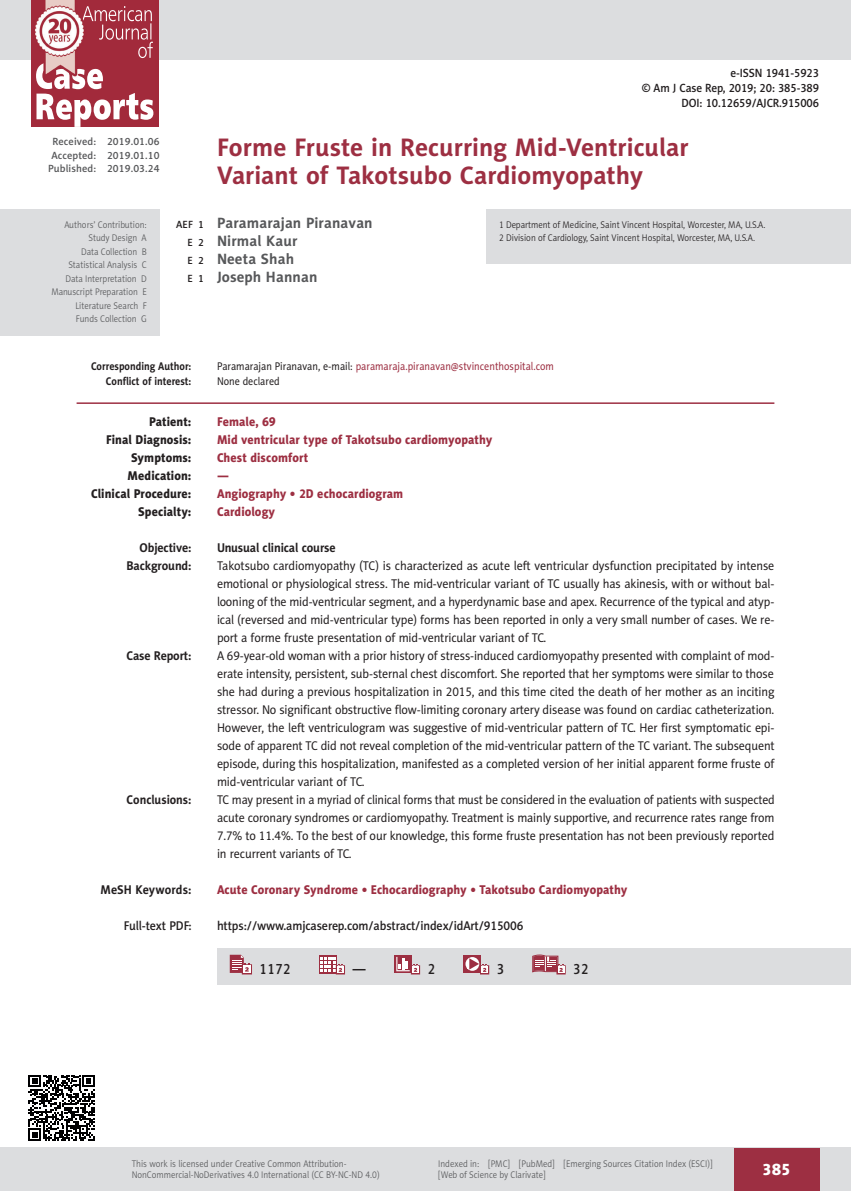
<style>
.page{position:relative;width:851px;height:1191px;background:#fff}
.page>*{position:absolute;margin:0;border:0;box-sizing:border-box;transform-origin:0 0}
.AJCR_Tytul{font:700 25.5px/28.5px "Naomi Sans EFN";color:#9d2f42}
.t1{font:16.5px "Naomi Sans EFN Heavy";color:#fff}
.AJCR_Autorzy{font:700 15px "Naomi Sans EFN";letter-spacing:.01em;color:#57585a}
.AJCR_dane{font:15px "Naomi Sans EFN Medium";letter-spacing:.03em;color:#231f20;scale:.9 1}
.AJCR_Summary_body{font:12.75px/18px "Naomi Sans EFN";letter-spacing:-.01em;color:#231f20;text-align:justify;scale:.95 1}
.AJCR_Summary_body-2{font:12.75px/18px "Naomi Sans EFN";letter-spacing:-.01em;color:#231f20;text-align:justify;scale:.94 1}
.AJCR_keywords{font:12.75px "Naomi Sans EFN Heavy";letter-spacing:.005em;color:#9d2f42;scale:.95 1}
.AJCR_keywords-2{font:12.75px "Naomi Sans EFN Heavy";letter-spacing:.005em;color:#231f20;scale:.95 1}
.AJCR_full_text_pdf{font:12.75px "Naomi Sans EFN Medium";letter-spacing:-.01em;color:#231f20;scale:.95 1}
.AJCR_Summary_body-3{font:700 12.75px "Naomi Sans EFN";letter-spacing:-.01em;color:#231f20;scale:.95 1}
.AJCR_keywords-3{font:700 12.75px "Naomi Sans EFN";letter-spacing:.005em;color:#231f20;scale:.95 1}
.AJCR_Summary_body-4{font:700 12.75px "Naomi Sans EFN";letter-spacing:-.01em;color:#231f20;scale:.94 1}
.AJCR_full_text_pdf-2{font:12px "Naomi Sans EFN Medium";letter-spacing:-.01em;color:#231f20;scale:.95 1}
.AJCR_Adres{font:11.25px "Naomi Sans EFN";color:#9d2f42;scale:.9 1}
.AJCR_Adres-2{font:700 11.25px "Naomi Sans EFN";color:#231f20;scale:.9 1}
.AJCR_Adres-3{font:11.25px "Naomi Sans EFN";color:#231f20;scale:.9 1}
.t2{font:10.5px "Naomi Sans EFN Medium";letter-spacing:.01em;color:#57585a}
.t3{font:9.75px/11.2px "Naomi Sans EFN Light";color:#57585a;scale:.9 1}
.AJCR_Afiliacja{font:9.75px "Naomi Sans EFN Light";color:#231f20;scale:.9 1}
.s1{font-family:"Naomi Sans EFN Medium";font-weight:400;font-size:10.5px;color:#231f20}
.s2{color:#231f20}
</style>
<div class="page">
<div style="left:217px;top:948px;width:633px;height:36px;background:#dcdddf"></div>
<svg style="left:230px;top:954px;width:22px;height:20px"></svg>
<div style="left:319px;top:955px;width:17px;height:18px;background:#9d2f42"></div>
<svg style="left:320px;top:956px;width:25px;height:18px"></svg>
<div style="left:394px;top:955px;width:18px;height:18px;background:#9d2f42"></div>
<svg style="left:396px;top:957px;width:24px;height:17px"></svg>
<div style="left:463px;top:955px;width:18px;height:18px;background:#9d2f42"></div>
<svg style="left:532px;top:954px;width:33px;height:20px"></svg>
<hr style="left:77px;top:402px;width:697px;height:2px;background:#9d2f42">
<div style="left:0;top:210px;width:159px;height:126px;background:#dcdddf"></div>
<div style="left:486px;top:210px;width:364px;height:54px;background:#dcdddf"></div>
<svg style="left:28px;top:1075px;width:67px;height:66px"></svg>
<svg style="left:465px;top:957px;width:14px;height:13px"></svg>
<svg style="left:467px;top:958px;width:22px;height:16px"></svg>
<div style="left:0;top:1148px;width:850px;height:43px;background:#dcdddf"></div>
<div style="left:733px;top:1147px;width:86px;height:43px;background:#9d2f42"></div>
<div style="left:0;top:0;width:850px;height:60px;background:#dcdddf"></div>
<img style="left:32px;top:0;width:127px;height:127px">
<img style="left:36px;top:63px;width:117px;height:64px">
<img style="left:82px;top:6px;width:70px;height:34px">
<p class="t2" style="left:52px;top:136px;width:109px">Received: 2019.01.06</p>
<p class="t2" style="left:51px;top:149px;width:110px">Accepted: 2019.01.10</p>
<p class="t2" style="left:48px;top:163px;width:113px">Published: 2019.03.24</p>
<p class="t3" style="left:64px;top:219px;width:93px">Authors’ Contribution:</p>
<p class="t3" style="left:88px;top:232px;width:66px">Study Design A</p>
<p class="t3" style="left:81px;top:246px;width:74px">Data Collection B</p>
<p class="t3" style="left:68px;top:259px;width:89px">Statistical Analysis C</p>
<p class="t3" style="left:65px;top:273px;width:92px">Data Interpretation D</p>
<p class="t3" style="left:51px;top:286px;width:107px">Manuscript Preparation E</p>
<p class="t3" style="left:75px;top:300px;width:81px">Literature Search F</p>
<p class="t3" style="left:76px;top:313px;width:80px">Funds Collection G</p>
<p class="AJCR_full_text_pdf-2" style="left:730px;top:66px;width:95px">e-ISSN 1941-5923</p>
<p class="AJCR_full_text_pdf-2" style="left:641px;top:81px;width:188px">© Am J Case Rep, 2019; 20: 385-389</p>
<p class="AJCR_full_text_pdf-2" style="left:681px;top:96px;width:146px">DOI: 10.12659/AJCR.915006</p>
<p class="AJCR_Tytul" style="left:217px;top:133px;width:473px">Forme Fruste in Recurring Mid-Ventricular<br>Variant of Takotsubo Cardiomyopathy</p>
<p class="AJCR_Autorzy" style="left:176px;top:214px;width:198px"><span class="s1">AEF 1</span> Paramarajan Piranavan</p>
<p class="AJCR_Autorzy" style="left:187px;top:232px;width:111px"><span class="s1">E 2</span> Nirmal Kaur</p>
<p class="AJCR_Autorzy" style="left:187px;top:250px;width:108px"><span class="s1">E 2</span> Neeta Shah</p>
<p class="AJCR_Autorzy" style="left:187px;top:268px;width:131px"><span class="s1">E 1</span> Joseph Hannan</p>
<p class="AJCR_Afiliacja" style="left:499px;top:219px;width:297px">1 Department of Medicine, Saint Vincent Hospital, Worcester, MA, U.S.A.</p>
<p class="AJCR_Afiliacja" style="left:499px;top:232px;width:286px">2 Division of Cardiology, Saint Vincent Hospital, Worcester, MA, U.S.A.</p>
<p class="AJCR_Adres-2" style="left:91px;top:359px;width:113px">Corresponding Author:</p>
<p class="AJCR_Adres" style="left:217px;top:359px;width:376px"><span class="s2">Paramarajan Piranavan, e-mail:</span> paramaraja.piranavan@stvincenthospital.com</p>
<p class="AJCR_Adres-2" style="left:106px;top:375px;width:97px">Conflict of interest:</p>
<p class="AJCR_Adres-3" style="left:217px;top:375px;width:71px">None declared</p>
<p class="AJCR_keywords-2" style="left:149px;top:414px;width:46px">Patient:</p>
<p class="AJCR_keywords" style="left:217px;top:414px;width:64px">Female, 69</p>
<p class="AJCR_keywords-2" style="left:106px;top:432px;width:91px">Final Diagnosis:</p>
<p class="AJCR_keywords" style="left:217px;top:432px;width:291px">Mid ventricular type of Takotsubo cardiomyopathy</p>
<p class="AJCR_keywords-2" style="left:131px;top:450px;width:65px">Symptoms:</p>
<p class="AJCR_keywords" style="left:217px;top:450px;width:98px">Chest discomfort</p>
<p class="AJCR_keywords-2" style="left:128px;top:468px;width:69px">Medication:</p>
<p class="AJCR_keywords" style="left:217px;top:468px;width:14px">—</p>
<p class="AJCR_keywords-2" style="left:91px;top:486px;width:107px">Clinical Procedure:</p>
<p class="AJCR_keywords" style="left:217px;top:486px;width:197px">Angiography • 2D echocardiogram</p>
<p class="AJCR_keywords-2" style="left:138px;top:504px;width:58px">Specialty:</p>
<p class="AJCR_keywords" style="left:217px;top:504px;width:63px">Cardiology</p>
<p class="AJCR_Summary_body-3" style="left:139px;top:540px;width:56px">Objective:</p>
<p class="AJCR_Summary_body-3" style="left:217px;top:540px;width:126px">Unusual clinical course</p>
<p class="AJCR_Summary_body-3" style="left:126px;top:558px;width:70px">Background:</p>
<p class="AJCR_Summary_body" style="left:217px;top:557px;width:588px">Takotsubo cardiomyopathy (TC) is characterized as acute left ventricular dysfunction precipitated by intense emotional or physiological stress. The mid-ventricular variant of TC usually has akinesis, with or without bal&shy;looning of the mid-ventricular segment, and a hyperdynamic base and apex. Recurrence of the typical and atyp&shy;ical (reversed and mid-ventricular type) forms has been reported in only a very small number of cases. We re&shy;port a forme fruste presentation of mid-ventricular variant of TC.</p>
<p class="AJCR_Summary_body-3" style="left:126px;top:648px;width:70px">Case Report:</p>
<p class="AJCR_Summary_body" style="left:217px;top:647px;width:588px">A 69-year-old woman with a prior history of stress-induced cardiomyopathy presented with complaint of mod&shy;erate intensity, persistent, sub-sternal chest discomfort. She reported that her symptoms were similar to those she had during a previous hospitalization in 2015, and this time cited the death of her mother as an inciting stressor. No significant obstructive flow-limiting coronary artery disease was found on cardiac catheterization.<br>However, the left ventriculogram was suggestive of mid-ventricular pattern of TC. Her first symptomatic epi&shy;sode of apparent TC did not reveal completion of the mid-ventricular pattern of the TC variant. The subsequent episode, during this hospitalization, manifested as a completed version of her initial apparent forme fruste of mid-ventricular variant of TC.</p>
<p class="AJCR_Summary_body-4" style="left:127px;top:792px;width:70px">Conclusions:</p>
<p class="AJCR_Summary_body-2" style="left:217px;top:791px;width:595px">TC may present in a myriad of clinical forms that must be considered in the evaluation of patients with suspected acute coronary syndromes or cardiomyopathy. Treatment is mainly supportive, and recurrence rates range from 7.7% to 11.4%. To the best of our knowledge, this forme fruste presentation has not been previously reported in recurrent variants of TC.</p>
<p class="AJCR_keywords-3" style="left:100px;top:882px;width:97px">MeSH Keywords:</p>
<p class="AJCR_keywords" style="left:217px;top:882px;width:433px">Acute Coronary Syndrome • Echocardiography • Takotsubo Cardiomyopathy</p>
<p class="AJCR_full_text_pdf" style="left:124px;top:918px;width:73px">Full-text PDF:</p>
<p class="AJCR_full_text_pdf" style="left:217px;top:918px;width:324px">https://www.amjcaserep.com/abstract/index/idArt/915006</p>
<p class="AJCR_dane" style="left:259px;top:960px;width:36px">1172</p>
<p class="AJCR_dane" style="left:352px;top:960px;width:16px">—</p>
<p class="AJCR_dane" style="left:427px;top:960px;width:10px">2</p>
<p class="AJCR_dane" style="left:496px;top:960px;width:10px">3</p>
<p class="AJCR_dane" style="left:573px;top:960px;width:19px">32</p>
<p class="t3" style="left:132px;top:1158px;width:277px">This work is licensed under Creative Common Attribution-<br>NonCommercial-NoDerivatives 4.0 International (CC BY-NC-ND 4.0)</p>
<p class="t3" style="left:438px;top:1158px;width:306px">Indexed in: [PMC] [PubMed] [Emerging Sources Citation Index (ESCI)] [Web of Science by Clarivate]</p>
<p class="t1" style="left:762px;top:1159px;width:30px">385</p>
</div>
